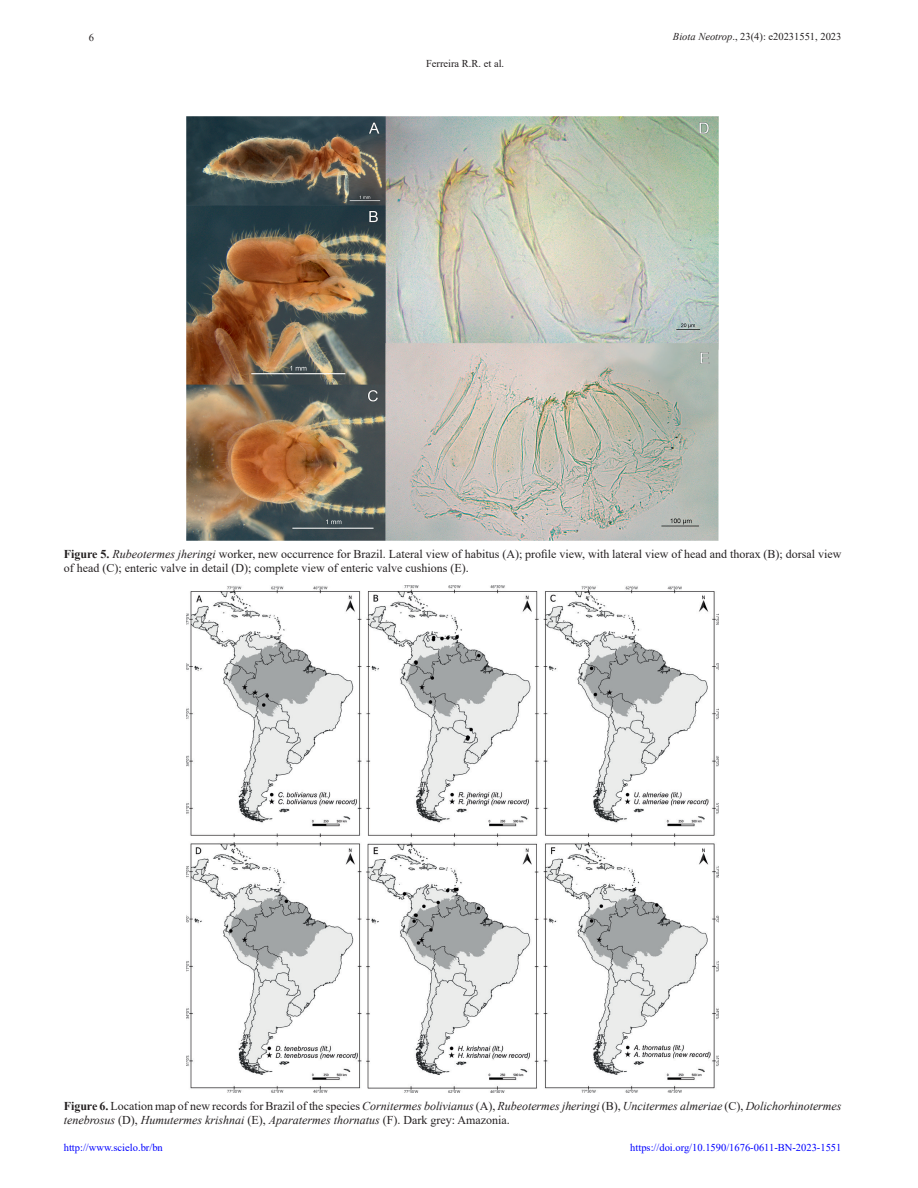
<style>
.page{position:relative;width:918px;height:1188px;background:#fff}
.page>*{position:absolute;margin:0;border:0;box-sizing:border-box;transform-origin:0 0}
.legenda{font:italic 12px/14.4px "Times New Roman";letter-spacing:-.005em;color:#231f20}
.legenda-2{font:12px/14.4px "Times New Roman";color:#231f20}
.t1{font:10.5px "Times New Roman";color:#00f}
.t2{font:10.5px "Times New Roman";color:#231f20}
.s1{font-style:italic}
.s2{font-weight:700}
.s3{font-weight:700;font-style:normal}
.s4{font-style:normal}
</style>
<div class="page">
<img style="left:187px;top:116px;width:532px;height:425px">
<img style="left:187px;top:586px;width:532px;height:507px">
<p class="t2" style="left:89px;top:31px;width:7px">6</p>
<p class="t2" style="left:426px;top:56px;width:80px">Ferreira R.R. et al.</p>
<p class="t2" style="left:673px;top:29px;width:170px"><span class="s1">Biota Neotrop</span>., 23(4): e20231551, 2023</p>
<p class="legenda-2" style="left:64px;top:546px;width:779px"><span class="s2">Figure 5.</span> <span class="s1">Rubeotermes jheringi</span> worker, new occurrence for Brazil. Lateral view of habitus (A); profile view, with lateral view of head and thorax (B); dorsal view of head (C); enteric valve in detail (D); complete view of enteric valve cushions (E).</p>
<p class="legenda" style="left:64px;top:1098px;width:779px"><span class="s3">Figure 6.</span> <span class="s4">Location map of new records for Brazil of the species</span> Cornitermes bolivianus <span class="s4">(A),</span> Rubeotermes jheringi <span class="s4">(B),</span> Uncitermes almeriae <span class="s4">(C),</span> Dolichorhinotermes tenebrosus <span class="s4">(D),</span> Humutermes krishnai <span class="s4">(E),</span> Aparatermes thornatus <span class="s4">(F). Dark grey: Amazonia.</span></p>
<p class="t1" style="left:64px;top:1140px;width:101px">http://www.scielo.br/bn</p>
<p class="t1" style="left:630px;top:1140px;width:213px">https://doi.org/10.1590/1676-0611-BN-2023-1551</p>
</div>
